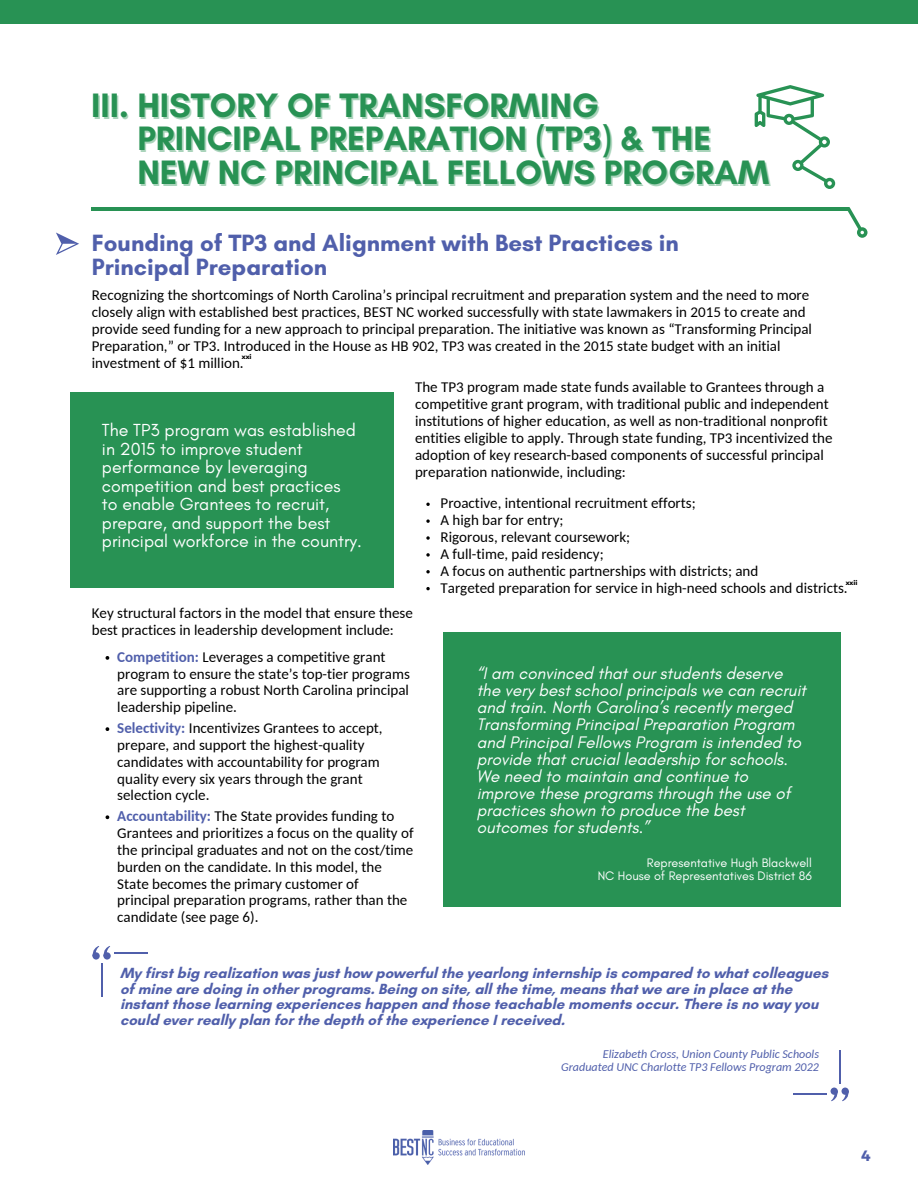
<style>
.page{position:relative;width:918px;height:1188px;background:#fff}
.page>*{position:absolute;margin:0;border:0;box-sizing:border-box;transform-origin:0 0}
.t1{font:700 34.5px/33.3px "Glacial Indifference";color:#289254}
.t2{font:700 24px/23.7px "Glacial Indifference";color:#505fab}
.t3{font:17.7px/18.5px "Glacial Indifference";color:#fff}
.t4{font:italic 17.1px/17.1px "Glacial Indifference";color:#fff}
.t5{font:15px/16.8px "Carlito";color:#000}
.t6{font:700 15px/15.8px "Glacial Indifference";color:#505fab}
.t7{font:700 15px "Montserrat";color:#505fab}
.t8{font:12.6px/12.6px "Glacial Indifference";color:#fff;text-align:right}
.t9{font:italic 12px/13px "Carlito";color:#505fab;text-align:right}
.t10{font:700 7.5px "Glacial Indifference";color:#000}
.s1{font-weight:700;color:#505fab}
</style>
<div class="page">
<div style="left:70px;top:392px;width:324px;height:195px;background:#289254"></div>
<svg style="left:56px;top:233px;width:23px;height:22px"></svg>
<svg style="left:755px;top:85px;width:80px;height:104px"></svg>
<svg style="left:426px;top:503px;width:4px;height:3px"></svg>
<svg style="left:426px;top:519px;width:4px;height:4px"></svg>
<svg style="left:426px;top:536px;width:4px;height:4px"></svg>
<svg style="left:426px;top:553px;width:4px;height:4px"></svg>
<svg style="left:426px;top:570px;width:4px;height:3px"></svg>
<svg style="left:426px;top:587px;width:4px;height:3px"></svg>
<svg style="left:106px;top:656px;width:3px;height:4px"></svg>
<svg style="left:106px;top:727px;width:3px;height:4px"></svg>
<svg style="left:106px;top:815px;width:3px;height:4px"></svg>
<div style="left:0;top:0;width:918px;height:24px;background:#289254"></div>
<svg style="left:92px;top:207px;width:775px;height:30px"></svg>
<div style="left:443px;top:632px;width:398px;height:275px;background:#289254"></div>
<img style="left:394px;top:1130px;width:130px;height:35px">
<svg style="left:103px;top:952px;width:8px;height:8px"></svg>
<svg style="left:92px;top:946px;width:18px;height:12px"></svg>
<hr style="left:101px;top:963px;width:1px;height:34px;background:#505fab">
<hr style="left:115px;top:952px;width:33px;height:2px;background:#505fab">
<div style="left:831px;top:1088px;width:7px;height:7px;background:#505fab;border-radius:50%"></div>
<div style="left:842px;top:1088px;width:7px;height:7px;background:#505fab;border-radius:50%"></div>
<svg style="left:831px;top:1089px;width:18px;height:12px"></svg>
<hr style="left:839px;top:1050px;width:2px;height:34px;background:#505fab">
<hr style="left:793px;top:1093px;width:34px;height:2px;background:#505fab">
<h1 class="t1" style="left:137px;top:89px;width:634px;text-indent:-46px">III. HISTORY OF TRANSFORMING<br>PRINCIPAL PREPARATION (TP3) &amp; THE<br>NEW NC PRINCIPAL FELLOWS PROGRAM</h1>
<h2 class="t2" style="left:92px;top:231px;width:589px">Founding of TP3 and Alignment with Best Practices in<br>Principal Preparation</h2>
<p class="t5" style="left:92px;top:288px;width:722px">Recognizing the shortcomings of North Carolina’s principal recruitment and preparation system and the need to more closely align with established best practices, BEST NC worked successfully with state lawmakers in 2015 to create and provide seed funding for a new approach to principal preparation. The initiative was known as “Transforming Principal Preparation,” or TP3. Introduced in the House as HB 902, TP3 was created in the 2015 state budget with an initial investment of $1 million.</p>
<p class="t5" style="left:415px;top:380px;width:419px">The TP3 program made state funds available to Grantees through a competitive grant program, with traditional public and independent institutions of higher education, as well as non-traditional nonprofit entities eligible to apply. Through state funding, TP3 incentivized the adoption of key research-based components of successful principal preparation nationwide, including:</p>
<p class="t5" style="left:441px;top:496px;width:409px">Proactive, intentional recruitment efforts;<br>A high bar for entry;<br>Rigorous, relevant coursework;<br>A full-time, paid residency;<br>A focus on authentic partnerships with districts; and<br>Targeted preparation for service in high-need schools and districts.</p>
<p class="t5" style="left:92px;top:606px;width:323px">Key structural factors in the model that ensure these best practices in leadership development include:</p>
<p class="t5" style="left:117px;top:649px;width:294px"><span class="s1">Competition:</span> Leverages a competitive grant program to ensure the state’s top-tier programs are supporting a robust North Carolina principal leadership pipeline.</p>
<p class="t5" style="left:117px;top:721px;width:267px"><span class="s1">Selectivity:</span> Incentivizes Grantees to accept, prepare, and support the highest-quality candidates with accountability for program quality every six years through the grant selection cycle.</p>
<p class="t5" style="left:117px;top:809px;width:298px"><span class="s1">Accountability:</span> The State provides funding to Grantees and prioritizes a focus on the quality of the principal graduates and not on the cost/time burden on the candidate. In this model, the State becomes the primary customer of principal preparation programs, rather than the candidate (see page 6).</p>
<p class="t10" style="left:242px;top:352px;width:11px">xxi</p>
<p class="t3" style="left:102px;top:421px;width:261px">The TP3 program was established in 2015 to improve student performance by leveraging competition and best practices<br>to enable Grantees to recruit, prepare, and support the best principal workforce in the country.</p>
<p class="t10" style="left:846px;top:578px;width:13px">xxii</p>
<p class="t4" style="left:477px;top:665px;width:331px">“I am convinced that our students deserve the very best school principals we can recruit and train. North Carolina’s recently merged Transforming Principal Preparation Program and Principal Fellows Program is intended to provide that crucial leadership for schools.<br>We need to maintain and continue to improve these programs through the use of practices shown to produce the best outcomes for students.”</p>
<p class="t8" style="left:598px;top:856px;width:216px">Representative Hugh Blackwell<br>NC House of Representatives District 86</p>
<p class="t6" style="left:120px;top:965px;width:710px">My first big realization was just how powerful the yearlong internship is compared to what colleagues of mine are doing in other programs. Being on site, all the time, means that we are in place at the instant those learning experiences happen and those teachable moments occur. There is no way you could ever really plan for the depth of the experience I received.</p>
<p class="t9" style="left:561px;top:1049px;width:259px">Elizabeth Cross, Union County Public Schools<br>Graduated UNC Charlotte TP3 Fellows Program 2022</p>
<p class="t7" style="left:861px;top:1146px;width:11px">4</p>
</div>
